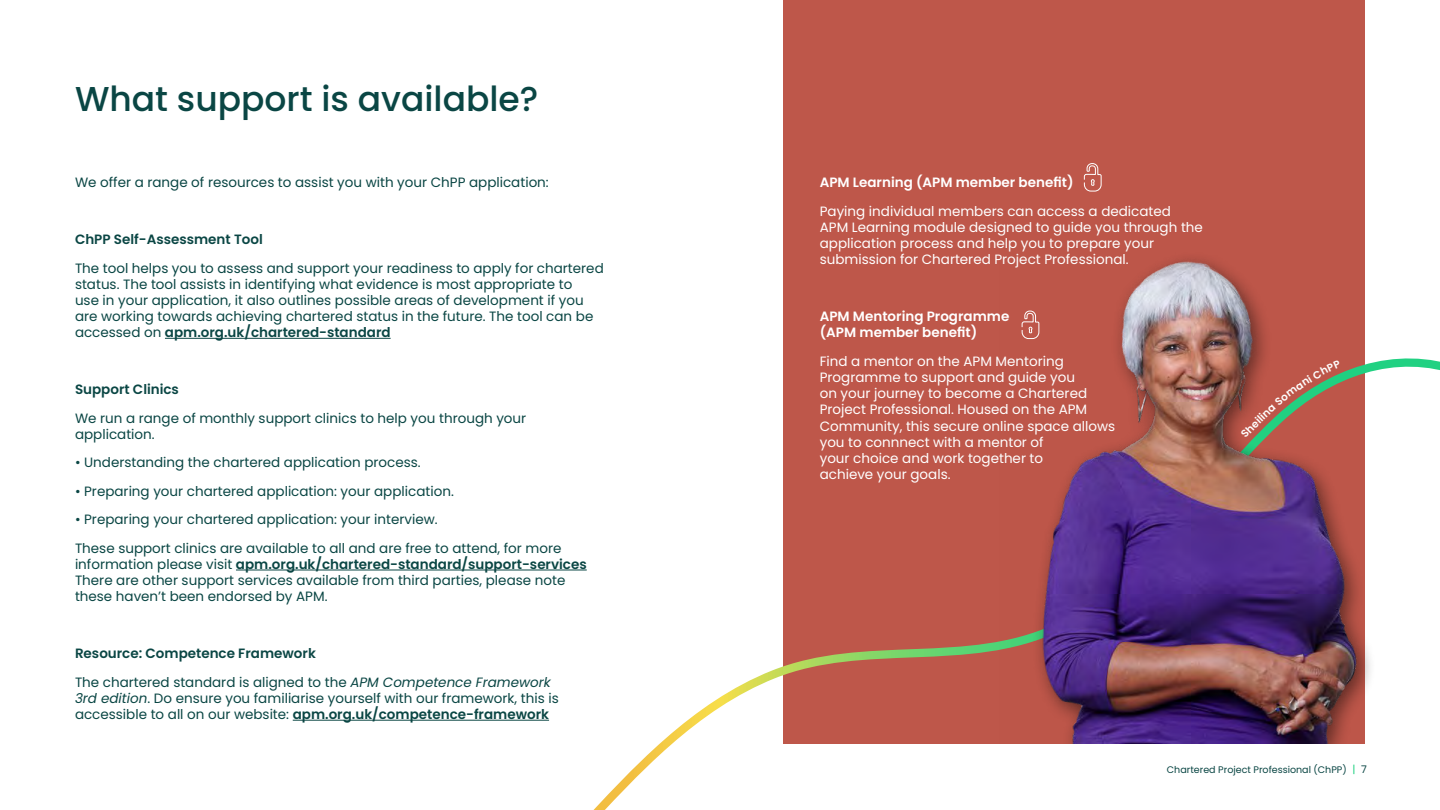
<style>
.page{position:relative;width:1440px;height:810px;background:#fff}
.page>*{position:absolute;margin:0;border:0;box-sizing:border-box;transform-origin:0 0}
.t1{font:500 34.5px "Poppins";color:#0a4644}
.t2{font:13.5px/16.2px "Poppins";color:#0a4644}
.t3{font:13.5px/16.2px "Poppins";color:#fff}
.t4{font:600 13.5px/16.2px "Poppins";color:#fff}
.t5{font:600 13.5px "Poppins";color:#0a4644}
.t6{font:9.52px "Poppins";color:#0a4644}
.s1{font-weight:600}
.s2{font-style:italic}
.s3{font-size:10.5px;color:#21d182}
.s4{font-size:10.5px}
</style>
<div class="page">
<div style="left:783px;top:0;width:582px;height:743px;background:#be574a"></div>
<hr style="left:165px;top:338px;width:226px;height:1px;background:#0a4644">
<hr style="left:236px;top:570px;width:351px;height:1px;background:#0a4644">
<hr style="left:293px;top:720px;width:256px;height:1px;background:#0a4644">
<svg style="left:567px;top:358px;width:873px;height:452px"></svg>
<div style="left:1032px;top:252px;width:345px;height:514px;background:#000;opacity:.5"></div>
<img style="left:999px;top:252px;width:366px;height:491px">
<div style="left:783px;top:744px;width:582px;height:45px;background:#fff"></div>
<svg style="left:1084px;top:163px;width:18px;height:29px"></svg>
<svg style="left:1022px;top:310px;width:18px;height:29px"></svg>
<svg style="left:1241px;top:360px;width:100px;height:78px"></svg>
<h1 class="t1" style="left:75px;top:79px;width:465px">What support is available?</h1>
<p class="t2" style="left:75px;top:174px;width:475px">We offer a range of resources to assist you with your ChPP application:</p>
<p class="t5" style="left:75px;top:231px;width:189px">ChPP Self-Assessment Tool</p>
<p class="t2" style="left:75px;top:260px;width:530px">The tool helps you to assess and support your readiness to apply for chartered status. The tool assists in identifying what evidence is most appropriate to<br>use in your application, it also outlines possible areas of development if you are working towards achieving chartered status in the future. The tool can be accessed on <span class="s1">apm.org.uk/chartered-standard</span></p>
<p class="t5" style="left:75px;top:382px;width:106px">Support Clinics</p>
<p class="t2" style="left:75px;top:410px;width:453px">We run a range of monthly support clinics to help you through your application.</p>
<p class="t2" style="left:75px;top:455px;width:347px">• Understanding the chartered application process.</p>
<p class="t2" style="left:75px;top:483px;width:380px">• Preparing your chartered application: your application.</p>
<p class="t2" style="left:75px;top:505px;width:488px;line-height:28.5px">• Preparing your chartered application: your interview.<br>These support clinics are available to all and are free to attend, for more</p>
<p class="t2" style="left:75px;top:556px;width:513px">information please visit <span class="s1">apm.org.uk/chartered-standard/support-services<br></span>There are other support services available from third parties, please note these haven’t been endorsed by APM.</p>
<p class="t2" style="left:75px;top:639px;width:477px;line-height:28.5px"><span class="s1">Resource: Competence Framework<br></span>The chartered standard is aligned to the <span class="s2">APM Competence Framework</span></p>
<p class="t2" style="left:75px;top:690px;width:485px"><span class="s2">3rd edition</span>. Do ensure you familiarise yourself with our framework, this is accessible to all on our website: <span class="s1">apm.org.uk/competence-framework</span></p>
<p class="t4" style="left:820px;top:174px;width:255px">APM Learning (APM member benefit)</p>
<p class="t3" style="left:820px;top:203px;width:385px">Paying individual members can access a dedicated APM Learning module designed to guide you through the application process and help you to prepare your submission for Chartered Project Professional.</p>
<p class="t4" style="left:820px;top:308px;width:191px">APM Mentoring Programme (APM member benefit)</p>
<p class="t3" style="left:820px;top:353px;width:297px">Find a mentor on the APM Mentoring Programme to support and guide you<br>on your journey to become a Chartered Project Professional. Housed on the APM Community, this secure online space allows you to connnect with a mentor of<br>your choice and work together to<br>achieve your goals.</p>
<p class="t6" style="left:1167px;top:764px;width:201px">Chartered Project Professional (ChPP) <span class="s3">|</span> <span class="s4">7</span></p>
</div>
